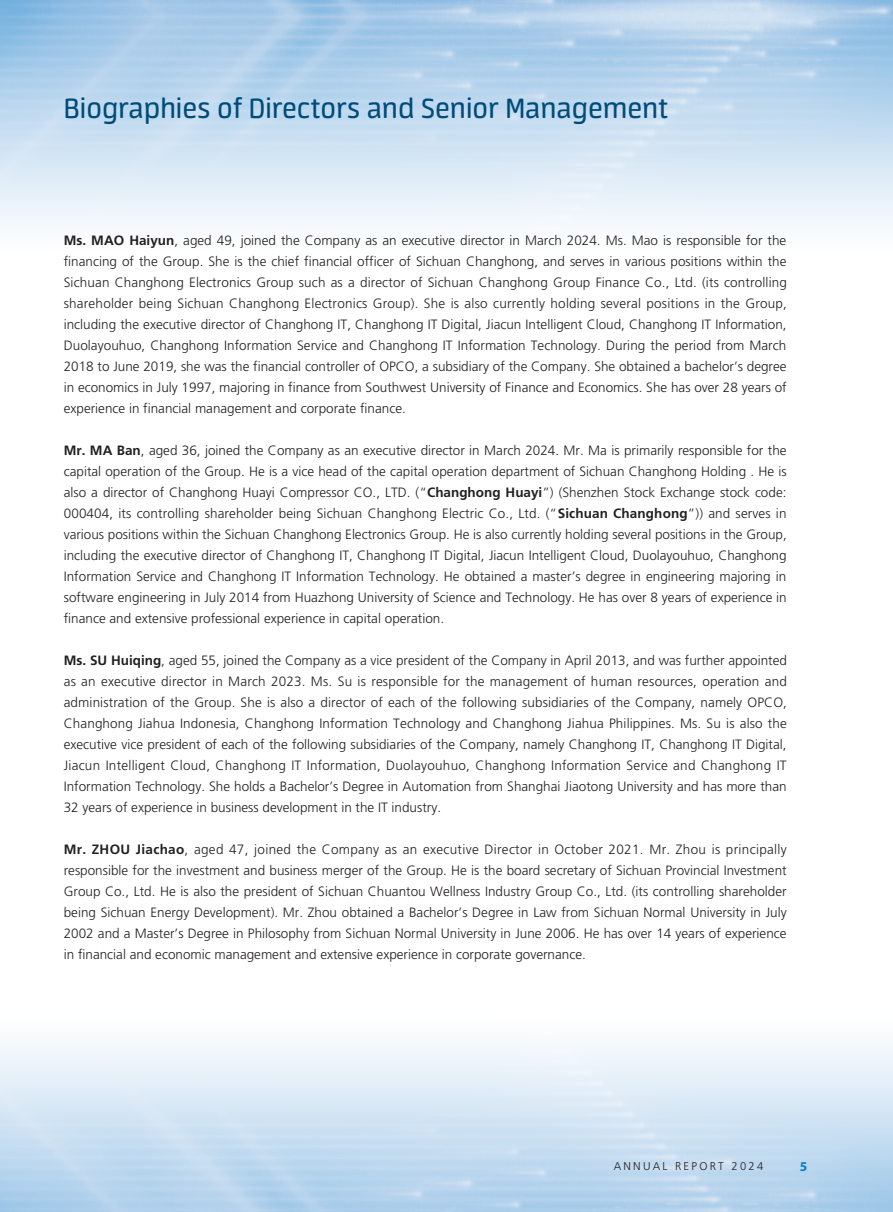
<style>
.page{position:relative;width:893px;height:1212px;background:#fff}
.page>*{position:absolute;margin:0;border:0;box-sizing:border-box;transform-origin:0 0}
.t1{font:31.5px "Neuron";color:#004c79}
._00_txt{font:300 13.5px/21px "Frutiger LT Std";color:#231f20;text-align:justify}
.t2{font:700 13.5px "Myriad Pro";color:#0082c8}
.t3{font:300 11.25px "Frutiger LT Std";letter-spacing:.2em;color:#231f20}
.s1{font-weight:700}
</style>
<div class="page">
<p class="t1" style="left:64px;top:91px;width:606px">Biographies of Directors and Senior Management</p>
<p class="_00_txt" style="left:64px;top:230px;width:725px"><span class="s1">Ms. MAO Haiyun</span>, aged 49, joined the Company as an executive director in March 2024. Ms. Mao is responsible for the financing of the Group. She is the chief financial officer of Sichuan Changhong, and serves in various positions within the Sichuan Changhong Electronics Group such as a director of Sichuan Changhong Group Finance Co., Ltd. (its controlling shareholder being Sichuan Changhong Electronics Group). She is also currently holding several positions in the Group, including the executive director of Changhong IT, Changhong IT Digital, Jiacun Intelligent Cloud, Changhong IT Information, Duolayouhuo, Changhong Information Service and Changhong IT Information Technology. During the period from March 2018 to June 2019, she was the financial controller of OPCO, a subsidiary of the Company. She obtained a bachelor’s degree in economics in July 1997, majoring in finance from Southwest University of Finance and Economics. She has over 28 years of experience in financial management and corporate finance.</p>
<p class="_00_txt" style="left:64px;top:440px;width:724px"><span class="s1">Mr. MA Ban</span>, aged 36, joined the Company as an executive director in March 2024. Mr. Ma is primarily responsible for the capital operation of the Group. He is a vice head of the capital operation department of Sichuan Changhong Holding . He is also a director of Changhong Huayi Compressor CO., LTD. (“<span class="s1">Changhong Huayi</span>”) (Shenzhen Stock Exchange stock code:<br>000404, its controlling shareholder being Sichuan Changhong Electric Co., Ltd. (“<span class="s1">Sichuan Changhong</span>”)) and serves in various positions within the Sichuan Changhong Electronics Group. He is also currently holding several positions in the Group, including the executive director of Changhong IT, Changhong IT Digital, Jiacun Intelligent Cloud, Duolayouhuo, Changhong Information Service and Changhong IT Information Technology. He obtained a master’s degree in engineering majoring in software engineering in July 2014 from Huazhong University of Science and Technology. He has over 8 years of experience in finance and extensive professional experience in capital operation.</p>
<p class="_00_txt" style="left:64px;top:650px;width:725px"><span class="s1">Ms. SU Huiqing</span>, aged 55, joined the Company as a vice president of the Company in April 2013, and was further appointed as an executive director in March 2023. Ms. Su is responsible for the management of human resources, operation and administration of the Group. She is also a director of each of the following subsidiaries of the Company, namely OPCO, Changhong Jiahua Indonesia, Changhong Information Technology and Changhong Jiahua Philippines. Ms. Su is also the executive vice president of each of the following subsidiaries of the Company, namely Changhong IT, Changhong IT Digital, Jiacun Intelligent Cloud, Changhong IT Information, Duolayouhuo, Changhong Information Service and Changhong IT Information Technology. She holds a Bachelor’s Degree in Automation from Shanghai Jiaotong University and has more than 32 years of experience in business development in the IT industry.</p>
<p class="_00_txt" style="left:64px;top:839px;width:725px"><span class="s1">Mr. ZHOU Jiachao</span>, aged 47, joined the Company as an executive Director in October 2021. Mr. Zhou is principally responsible for the investment and business merger of the Group. He is the board secretary of Sichuan Provincial Investment Group Co., Ltd. He is also the president of Sichuan Chuantou Wellness Industry Group Co., Ltd. (its controlling shareholder being Sichuan Energy Development). Mr. Zhou obtained a Bachelor’s Degree in Law from Sichuan Normal University in July 2002 and a Master’s Degree in Philosophy from Sichuan Normal University in June 2006. He has over 14 years of experience in financial and economic management and extensive experience in corporate governance.</p>
<p class="t3" style="left:614px;top:1159px;width:151px">ANNUAL REPORT 2024</p>
<p class="t2" style="left:800px;top:1157px;width:9px">5</p>
</div>
